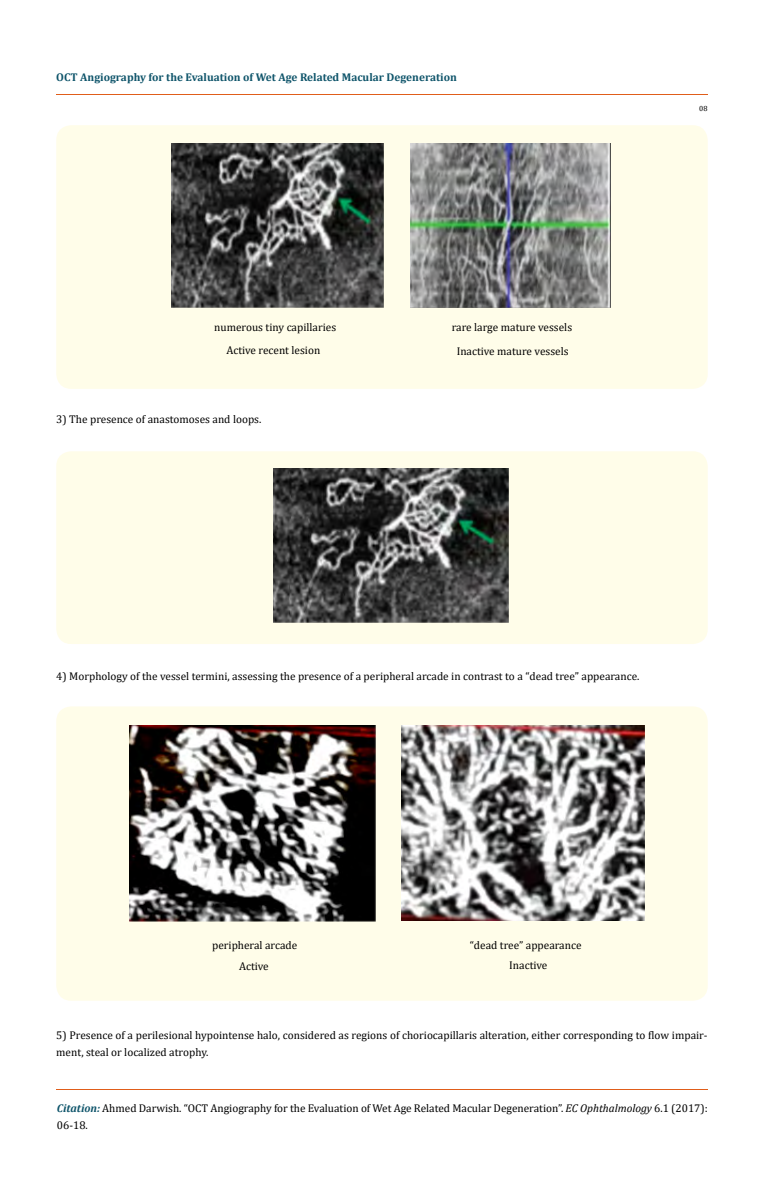
<style>
.page{position:relative;width:764px;height:1187px;background:#fff}
.page>*{position:absolute;margin:0;border:0;box-sizing:border-box;transform-origin:0 0}
.t1{font:11.25px/17.5px "Cambria";color:#000}
.t2{font:700 11.25px "Cambria";color:#0e546a}
.t3{font:7.5px "Cambria";color:#000}
.s1{font-weight:700;font-style:italic;color:#0e546a}
.s2{font-style:italic}
</style>
<div class="page">
<hr style="left:56px;top:95px;width:652px;height:1px;background:#e05d1a">
<hr style="left:56px;top:1088px;width:652px;height:1px;background:#e05d1a">
<div style="left:56px;top:125px;width:652px;height:264px;background:#fffde9;border-radius:15px"></div>
<img style="left:171px;top:144px;width:213px;height:164px">
<img style="left:411px;top:144px;width:199px;height:163px">
<div style="left:56px;top:451px;width:652px;height:193px;background:#fffde9;border-radius:15px"></div>
<img style="left:273px;top:468px;width:236px;height:155px">
<div style="left:56px;top:706px;width:652px;height:294px;background:#fffde9;border-radius:15px"></div>
<img style="left:129px;top:725px;width:247px;height:196px">
<img style="left:401px;top:725px;width:243px;height:195px">
<p class="t2" style="left:56px;top:69px;width:402px">OCT Angiography for the Evaluation of Wet Age Related Macular Degeneration</p>
<p class="t1" style="left:214px;top:318px;width:123px">numerous tiny capillaries</p>
<p class="t1" style="left:452px;top:318px;width:122px">rare large mature vessels</p>
<p class="t1" style="left:226px;top:341px;width:95px">Active recent lesion</p>
<p class="t1" style="left:457px;top:342px;width:113px">Inactive mature vessels</p>
<p class="t1" style="left:56px;top:410px;width:207px">3) The presence of anastomoses and loops.</p>
<p class="t3" style="left:699px;top:104px;width:10px">08</p>
<p class="t1" style="left:56px;top:667px;width:585px">4) Morphology of the vessel termini, assessing the presence of a peripheral arcade in contrast to a “dead tree” appearance.</p>
<p class="t1" style="left:212px;top:936px;width:87px">peripheral arcade</p>
<p class="t1" style="left:470px;top:936px;width:113px">“dead tree” appearance</p>
<p class="t1" style="left:239px;top:956px;width:31px">Active</p>
<p class="t1" style="left:509px;top:956px;width:40px">Inactive</p>
<p class="t1" style="left:56px;top:1025px;width:653px">5) Presence of a perilesional hypointense halo, considered as regions of choriocapillaris alteration, either corresponding to flow impair&shy;ment, steal or localized atrophy.</p>
<p class="t1" style="left:57px;top:1098px;width:652px"><span class="s1">Citation:</span> Ahmed Darwish. “OCT Angiography for the Evaluation of Wet Age Related Macular Degeneration”. <span class="s2">EC Ophthalmology</span> 6.1 (2017):<br>06-18.</p>
</div>
